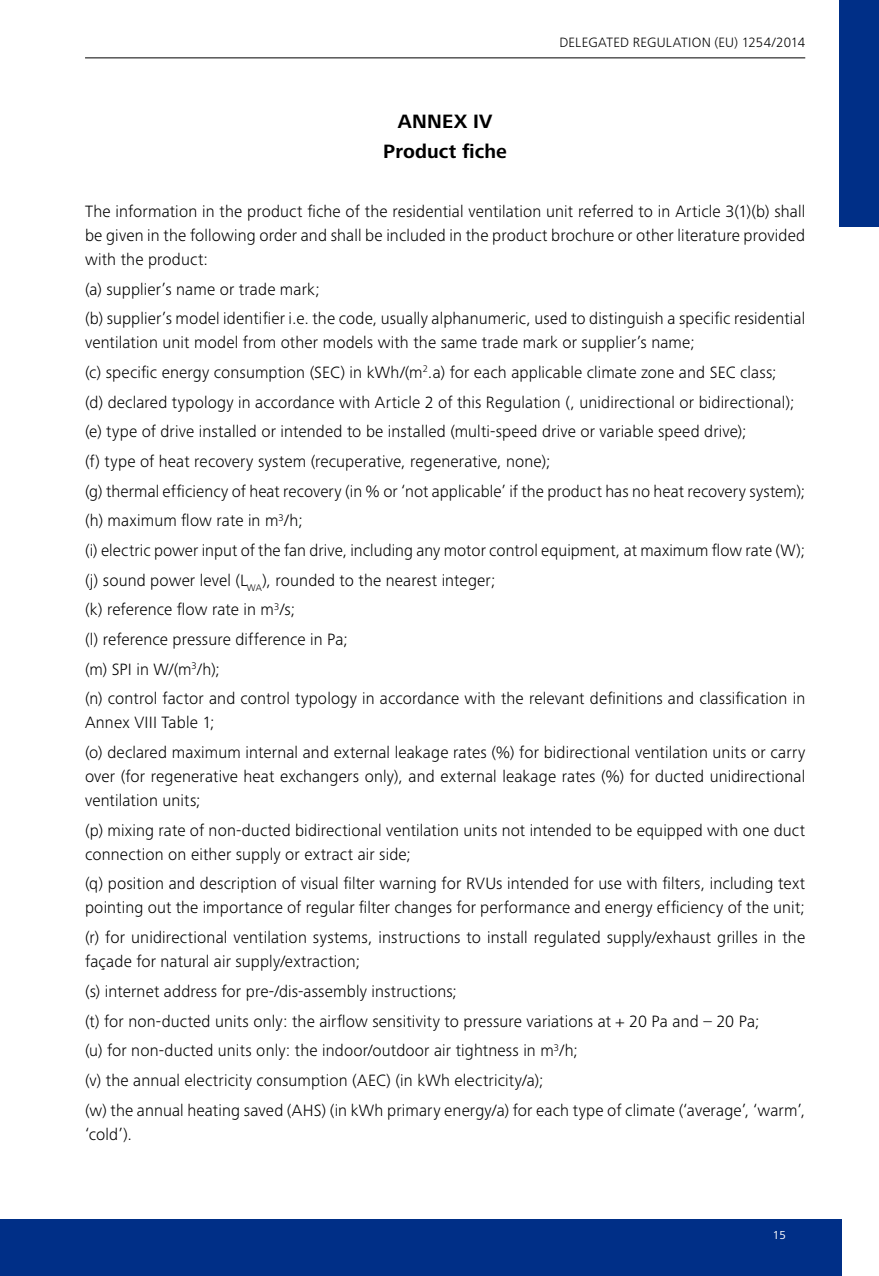
<style>
.page{position:relative;width:879px;height:1276px;background:#fff}
.page>*{position:absolute;margin:0;border:0;box-sizing:border-box;transform-origin:0 0}
.t1{font:700 20px/29.6px "Frutiger Next Pro";letter-spacing:.01em;color:#000;text-align:center}
.t2{font:300 17px/29.6px "Frutiger Next Pro";letter-spacing:.01em;color:#000}
.t3{font:300 14px "Frutiger Next Pro";letter-spacing:.015em;color:#000}
.t4{font:12px "Frutiger Next Pro";color:#fff}
</style>
<div class="page">
<hr style="left:85px;top:58px;width:720px;height:1px;background:#000">
<div style="left:0;top:1219px;width:841px;height:57px;background:#002f87"></div>
<div style="left:839px;top:0;width:40px;height:227px;background:#002f87"></div>
<p class="t1" style="left:383px;top:106px;width:125px">ANNEX IV<br>Product fiche</p>
<p class="t3" style="left:559px;top:35px;width:247px">DELEGATED REGULATION (EU) 1254/2014</p>
<p class="t2" style="left:85px;top:199px;width:721px;line-height:24px;text-align:justify">The information in the product fiche of the residential ventilation unit referred to in Article 3(1)(b) shall be given in the following order and shall be included in the product brochure or other literature provided with the product:</p>
<p class="t2" style="left:85px;top:274px;width:722px">(a) supplier’s name or trade mark;<br>(b) supplier’s model identifier i.e. the code, usually alphanumeric, used to distinguish a specific residential</p>
<p class="t2" style="left:85px;top:328px;width:722px">ventilation unit model from other models with the same trade mark or supplier’s name;<br>(c) specific energy consumption (SEC) in kWh/(m<sup>2</sup>.a) for each applicable climate zone and SEC class;<br>(d) declared typology in accordance with Article 2 of this Regulation (, unidirectional or bidirectional); (e) type of drive installed or intended to be installed (multi-speed drive or variable speed drive);<br>(f) type of heat recovery system (recuperative, regenerative, none);<br>(g) thermal efficiency of heat recovery (in % or ‘not applicable’ if the product has no heat recovery system); (h) maximum flow rate in m<sup>3</sup>/h;<br>(i) electric power input of the fan drive, including any motor control equipment, at maximum flow rate (W); (j) sound power level (L<sub>WA</sub>), rounded to the nearest integer;<br>(k) reference flow rate in m<sup>3</sup>/s;<br>(l) reference pressure difference in Pa;<br>(m) SPI in W/(m<sup>3</sup>/h);<br>(n) control factor and control typology in accordance with the relevant definitions and classification in</p>
<p class="t2" style="left:85px;top:708px;width:722px">Annex VIII Table 1;<br>(o) declared maximum internal and external leakage rates (%) for bidirectional ventilation units or carry</p>
<p class="t2" style="left:85px;top:764px;width:721px;line-height:24px">over (for regenerative heat exchangers only), and external leakage rates (%) for ducted unidirectional ventilation units;</p>
<p class="t2" style="left:85px;top:818px;width:721px;line-height:24px">(p) mixing rate of non-ducted bidirectional ventilation units not intended to be equipped with one duct connection on either supply or extract air side;</p>
<p class="t2" style="left:85px;top:872px;width:721px;line-height:24px">(q) position and description of visual filter warning for RVUs intended for use with filters, including text pointing out the importance of regular filter changes for performance and energy efficiency of the unit;</p>
<p class="t2" style="left:85px;top:925px;width:722px;line-height:24px">(r) for unidirectional ventilation systems, instructions to install regulated supply/exhaust grilles in the façade for natural air supply/extraction;</p>
<p class="t2" style="left:85px;top:976px;width:721px">(s) internet address for pre-/dis-assembly instructions;<br>(t) for non-ducted units only: the airflow sensitivity to pressure variations at + 20 Pa and – 20 Pa;<br>(u) for non-ducted units only: the indoor/outdoor air tightness in m<sup>3</sup>/h;<br>(v) the annual electricity consumption (AEC) (in kWh electricity/a);<br>(w) the annual heating saved (AHS) (in kWh primary energy/a) for each type of climate (‘average’, ‘warm’,</p>
<p class="t2" style="left:85px;top:1119px;width:49px">‘cold’).</p>
<p class="t4" style="left:773px;top:1227px;width:15px">15</p>
</div>
